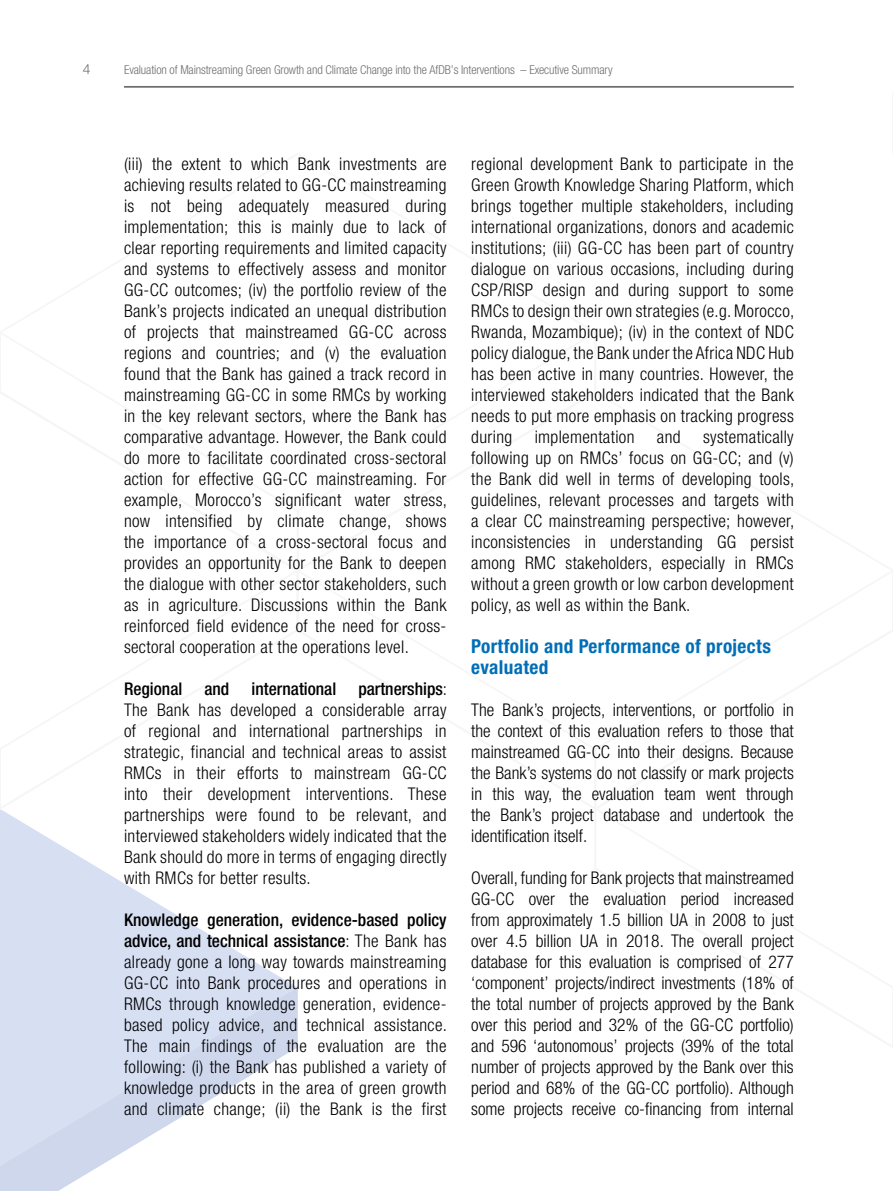
<style>
.page{position:relative;width:893px;height:1191px;background:#fff}
.page>*{position:absolute;margin:0;border:0;box-sizing:border-box;transform-origin:0 0}
.t1{font:700 condensed 19.25px/21px "Helvetica Neue LT Std";letter-spacing:.02em;color:#006eb7}
.t2{font:300 condensed 17.5px/21px "Helvetica Neue LT Std";letter-spacing:.02em;color:#000;text-align:justify}
.t3{font:500 condensed 17.5px "Helvetica Neue LT Std";color:#000}
.t4{font:300 14px "Helvetica Neue LT Std";color:#706f6f}
.t5{font:300 condensed 12.25px "Helvetica Neue LT Std";letter-spacing:-.01em;color:#706f6f}
.s1{font-weight:500}
</style>
<div class="page">
<svg style="left:0;top:811px;width:296px;height:176px;fill:#d7dff3"></svg>
<svg style="left:0;top:987px;width:298px;height:204px;fill:#d7dff3"></svg>
<svg style="left:0;top:1158px;width:1px;height:33px"></svg>
<hr style="left:124px;top:86px;width:670px;height:2px;background:#706f6f">
<p class="t4" style="left:83px;top:61px;width:9px">4</p>
<p class="t5" style="left:124px;top:63px;width:490px">Evaluation of Mainstreaming Green Growth and Climate Change into the AfDB’s Interventions – Executive Summary</p>
<p class="t2" style="left:124px;top:153px;width:325px">(iii) the extent to which Bank investments are achieving results related to GG-CC mainstreaming is not being adequately measured during implementation; this is mainly due to lack of clear reporting requirements and limited capacity and systems to effectively assess and monitor GG-CC outcomes; (iv) the portfolio review of the Bank’s projects indicated an unequal distribution of projects that mainstreamed GG-CC across regions and countries; and (v) the evaluation found that the Bank has gained a track record in mainstreaming GG-CC in some RMCs by working in the key relevant sectors, where the Bank has comparative advantage. However, the Bank could do more to facilitate coordinated cross-sectoral action for effective GG-CC mainstreaming. For example, Morocco’s significant water stress, now intensified by climate change, shows the importance of a cross-sectoral focus and provides an opportunity for the Bank to deepen the dialogue with other sector stakeholders, such as in agriculture. Discussions within the Bank reinforced field evidence of the need for cross&shy;sectoral cooperation at the operations level.</p>
<p class="t3" style="left:124px;top:678px;width:60px">Regional</p>
<p class="t3" style="left:204px;top:678px;width:26px">and</p>
<p class="t3" style="left:252px;top:678px;width:86px">international</p>
<p class="t2" style="left:124px;top:678px;width:325px;text-indent:234px"><span class="s1">partnerships</span>:<br>The Bank has developed a considerable array of regional and international partnerships in strategic, financial and technical areas to assist RMCs in their efforts to mainstream GG-CC into their development interventions. These partnerships were found to be relevant, and interviewed stakeholders widely indicated that the Bank should do more in terms of engaging directly with RMCs for better results.</p>
<p class="t2" style="left:124px;top:909px;width:325px"><span class="s1">Knowledge generation, evidence-based policy advice, and technical assistance</span>: The Bank has already gone a long way towards mainstreaming GG-CC into Bank procedures and operations in RMCs through knowledge generation, evidence&shy;based policy advice, and technical assistance.<br>The main findings of the evaluation are the following: (i) the Bank has published a variety of knowledge products in the area of green growth and climate change; (ii) the Bank is the first</p>
<p class="t2" style="left:471px;top:153px;width:325px">regional development Bank to participate in the Green Growth Knowledge Sharing Platform, which brings together multiple stakeholders, including international organizations, donors and academic institutions; (iii) GG-CC has been part of country dialogue on various occasions, including during CSP/RISP design and during support to some RMCs to design their own strategies (e.g. Morocco, Rwanda, Mozambique); (iv) in the context of NDC policy dialogue, the Bank under the Africa NDC Hub has been active in many countries. However, the interviewed stakeholders indicated that the Bank needs to put more emphasis on tracking progress during</p>
<p class="t2" style="left:471px;top:426px;width:325px;text-indent:232px">systematically following up on RMCs’ focus on GG-CC; and (v) the Bank did well in terms of developing tools, guidelines, relevant processes and targets with a clear CC mainstreaming perspective; however, inconsistencies in understanding GG persist among RMC stakeholders, especially in RMCs without a green growth or low carbon development policy, as well as within the Bank.</p>
<p class="t1" style="left:471px;top:635px;width:301px">Portfolio and Performance of projects evaluated</p>
<p class="t2" style="left:471px;top:699px;width:324px">The Bank’s projects, interventions, or portfolio in the context of this evaluation refers to those that mainstreamed GG-CC into their designs. Because the Bank’s systems do not classify or mark projects in this way, the evaluation team went through the Bank’s project database and undertook the identification itself.</p>
<p class="t2" style="left:471px;top:867px;width:324px">Overall, funding for Bank projects that mainstreamed GG-CC over the evaluation period increased from approximately 1.5 billion UA in 2008 to just over 4.5 billion UA in 2018. The overall project database for this evaluation is comprised of 277 ‘component’ projects/indirect investments (18% of the total number of projects approved by the Bank over this period and 32% of the GG-CC portfolio) and 596 ‘autonomous’ projects (39% of the total number of projects approved by the Bank over this period and 68% of the GG-CC portfolio). Although some projects receive co-financing from internal</p>
<p class="t2" style="left:535px;top:426px;width:101px">implementation</p>
<p class="t2" style="left:657px;top:426px;width:25px">and</p>
</div>
